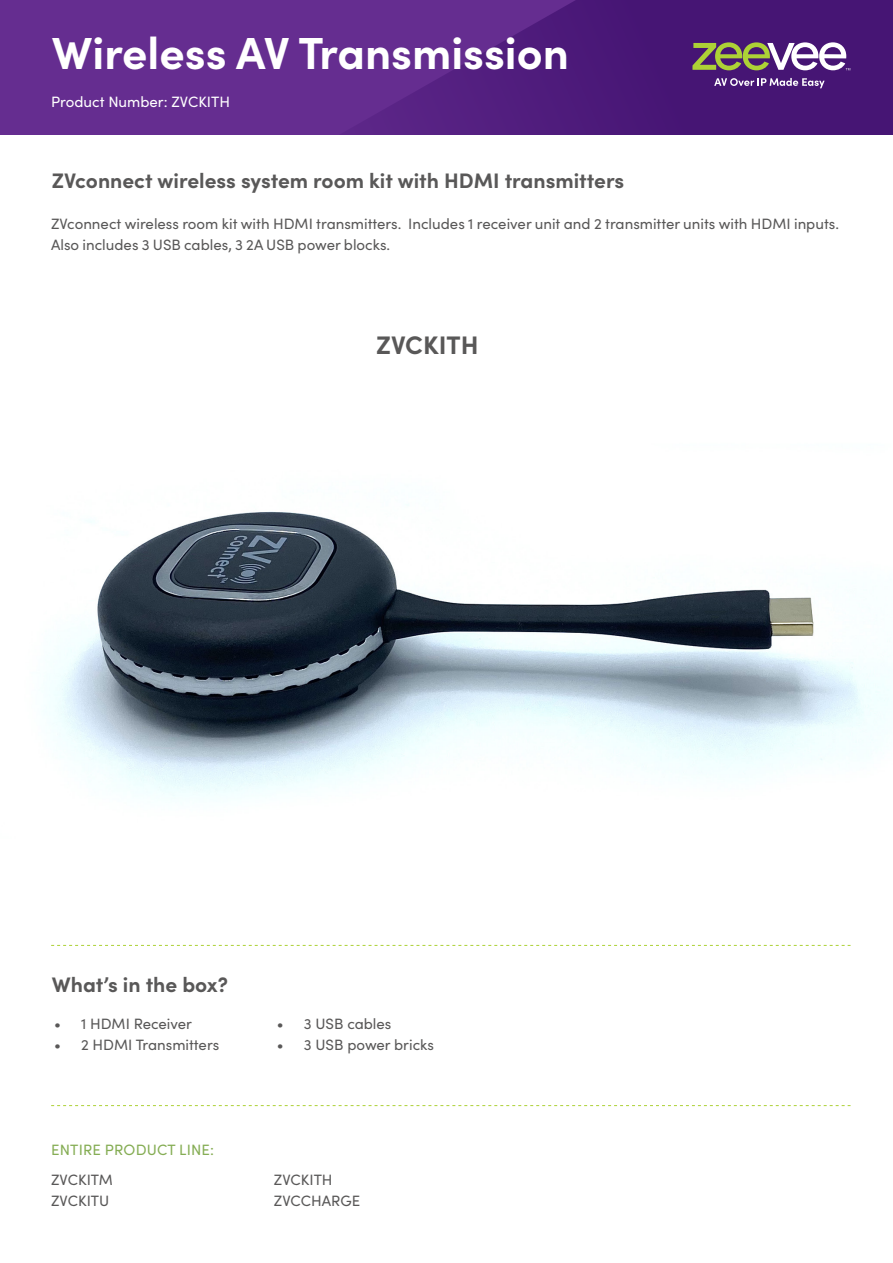
<style>
.page{position:relative;width:893px;height:1263px;background:#fff}
.page>*{position:absolute;margin:0;border:0;box-sizing:border-box;transform-origin:0 0}
.t1{font:700 45px "Sofia Pro";color:#fff}
.t2{font:700 25.35px "Sofia Pro";color:#595858}
.t3{font:700 21px "Sofia Pro";color:#595858}
.t4{font:15px/21px "Sofia Pro";color:#595858}
.t5{font:15px "Sofia Pro";color:#fff}
.t6{font:15px "Sofia Pro";letter-spacing:.01em;color:#85ad54}
</style>
<div class="page">
<div style="left:0;top:0;width:328px;height:135px;background:#652d90"></div>
<svg style="left:328px;top:0;width:565px;height:135px;background:#501d7d"></svg>
<svg style="left:714px;top:78px;width:111px;height:10px"></svg>
<svg style="left:692px;top:42px;width:158px;height:28px"></svg>
<img style="left:44px;top:504px;width:849px;height:296px">
<svg style="left:51px;top:945px;width:799px;height:1px"></svg>
<svg style="left:51px;top:1105px;width:799px;height:1px"></svg>
<h1 class="t1" style="left:52px;top:18px;width:519px">Wireless AV Transmission</h1>
<p class="t5" style="left:51px;top:91px;width:180px">Product Number: ZVCKITH</p>
<h3 class="t3" style="left:52px;top:164px;width:574px">ZVconnect wireless system room kit with HDMI transmitters</h3>
<p class="t4" style="left:51px;top:212px;width:789px">ZVconnect wireless room kit with HDMI transmitters. Includes 1 receiver unit and 2 transmitter units with HDMI inputs.<br>Also includes 3 USB cables, 3 2A USB power blocks.</p>
<h2 class="t2" style="left:376px;top:325px;width:104px">ZVCKITH</h2>
<h3 class="t3" style="left:52px;top:969px;width:178px">What’s in the box?</h3>
<p class="t4" style="left:54px;top:1013px;width:140px">• 1 HDMI Receiver</p>
<p class="t4" style="left:54px;top:1034px;width:167px">• 2 HDMI Transmitters</p>
<p class="t4" style="left:277px;top:1013px;width:116px">• 3 USB cables</p>
<p class="t4" style="left:277px;top:1034px;width:159px">• 3 USB power bricks</p>
<p class="t6" style="left:51px;top:1139px;width:164px">ENTIRE PRODUCT LINE:</p>
<p class="t4" style="left:51px;top:1168px;width:63px">ZVCKITM<br>ZVCKITU</p>
<p class="t4" style="left:274px;top:1168px;width:88px">ZVCKITH<br>ZVCCHARGE</p>
</div>
